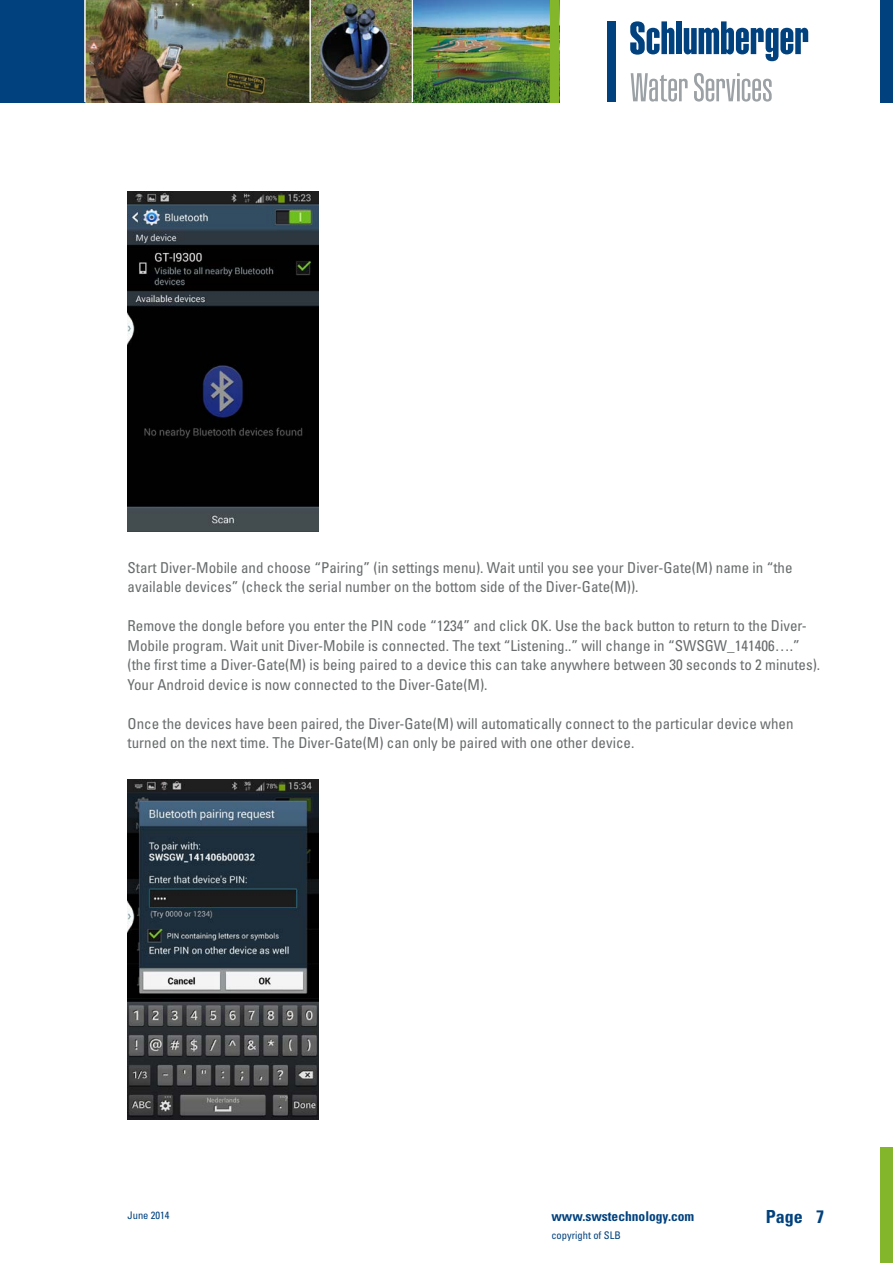
<style>
.page{position:relative;width:893px;height:1263px;background:#fff}
.page>*{position:absolute;margin:0;border:0;box-sizing:border-box;transform-origin:0 0}
.t1{font:700 condensed 18px "Univers LT Std";color:#00417e}
.t2{font:condensed 15px/19.5px "Univers LT Std";color:#686c6d}
.t3{font:700 condensed 13.5px "Univers LT Std";color:#00417e}
.t4{font:condensed 10.5px "Univers LT Std";color:#00417e}
</style>
<div class="page">
<div style="left:880px;top:1147px;width:13px;height:116px;background:#83b62b"></div>
<div style="left:0;top:0;width:85px;height:102px;background:#00417e"></div>
<img style="left:86px;top:0;width:465px;height:102px">
<div style="left:551px;top:0;width:8px;height:102px;background:#83b62b"></div>
<hr style="left:310px;top:0;width:1px;height:102px;background:#fff">
<div style="left:880px;top:0;width:13px;height:102px;background:#00417e"></div>
<hr style="left:412px;top:0;width:1px;height:102px;background:#fff">
<div style="left:676px;top:21px;width:6px;height:33px;background:#00417e"></div>
<svg style="left:684px;top:21px;width:124px;height:40px"></svg>
<svg style="left:630px;top:21px;width:44px;height:34px"></svg>
<svg style="left:631px;top:73px;width:57px;height:29px"></svg>
<svg style="left:694px;top:73px;width:78px;height:29px"></svg>
<div style="left:607px;top:21px;width:9px;height:80px;background:#00417e"></div>
<img style="left:128px;top:779px;width:191px;height:340px">
<img style="left:128px;top:191px;width:191px;height:340px">
<p class="t2" style="left:128px;top:557px;width:666px">Start Diver-Mobile and choose “Pairing” (in settings menu). Wait until you see your Diver-Gate(M) name in “the available devices” (check the serial number on the bottom side of the Diver-Gate(M)).</p>
<p class="t2" style="left:128px;top:616px;width:694px">Remove the dongle before you enter the PIN code “1234” and click OK. Use the back button to return to the Diver-Mobile program. Wait unit Diver-Mobile is connected. The text “Listening..” will change in “SWSGW_141406….” (the first time a Diver-Gate(M) is being paired to a device this can take anywhere between 30 seconds to 2 minutes).<br>Your Android device is now connected to the Diver-Gate(M).</p>
<p class="t2" style="left:128px;top:713px;width:667px">Once the devices have been paired, the Diver-Gate(M) will automatically connect to the particular device when turned on the next time. The Diver-Gate(M) can only be paired with one other device.</p>
<p class="t4" style="left:128px;top:1208px;width:43px">June 2014</p>
<p class="t3" style="left:551px;top:1207px;width:144px">www.swstechnology.com</p>
<p class="t1" style="left:766px;top:1205px;width:60px">Page 7</p>
<p class="t4" style="left:551px;top:1228px;width:71px">copyright of SLB</p>
</div>
